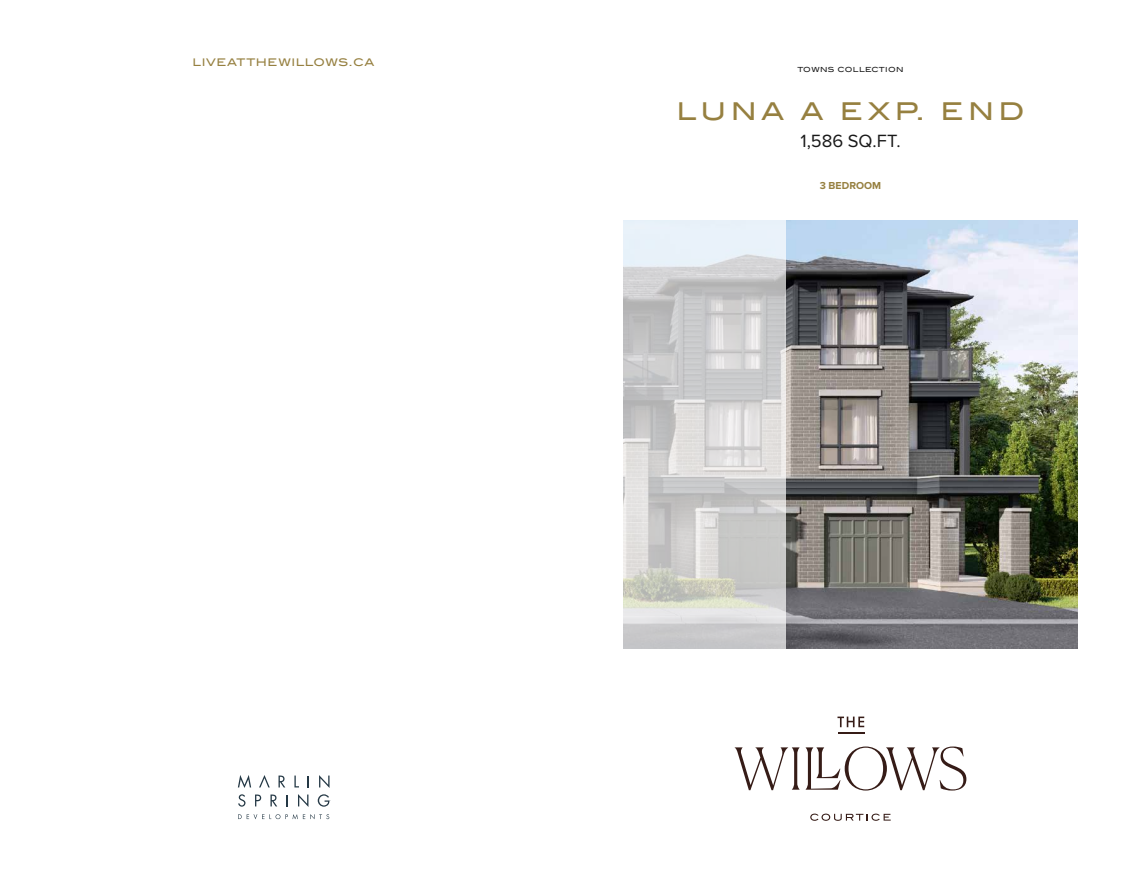
<style>
.page{position:relative;width:1134px;height:882px;background:#fff}
.page>*{position:absolute;margin:0;border:0;box-sizing:border-box;transform-origin:0 0}
.t1{font:500 24.5px "Blair ITC";letter-spacing:.18em;color:#968040}
.t2{font:18.38px "Proxima Nova";letter-spacing:-.005em;color:#191919}
.t3{font:500 10.5px "Blair ITC";letter-spacing:.05em;color:#968040}
.t4{font:700 10.5px "Proxima Nova";letter-spacing:.005em;color:#968040}
.t5{font:500 7px "Blair ITC";letter-spacing:.045em;color:#191919}
</style>
<div class="page">
<svg style="left:735px;top:747px;width:65px;height:43px"></svg>
<svg style="left:806px;top:747px;width:160px;height:44px"></svg>
<svg style="left:838px;top:717px;width:26px;height:10px"></svg>
<hr style="left:838px;top:732px;width:27px;height:2px;background:#361c17">
<svg style="left:810px;top:814px;width:81px;height:7px"></svg>
<svg style="left:238px;top:775px;width:13px;height:13px"></svg>
<svg style="left:259px;top:775px;width:11px;height:12px"></svg>
<svg style="left:279px;top:776px;width:6px;height:11px"></svg>
<svg style="left:294px;top:776px;width:5px;height:11px"></svg>
<svg style="left:271px;top:795px;width:6px;height:11px"></svg>
<svg style="left:298px;top:794px;width:10px;height:13px"></svg>
<svg style="left:238px;top:794px;width:8px;height:13px"></svg>
<svg style="left:255px;top:795px;width:6px;height:11px"></svg>
<svg style="left:319px;top:775px;width:11px;height:13px"></svg>
<svg style="left:318px;top:794px;width:11px;height:13px"></svg>
<svg style="left:238px;top:814px;width:91px;height:5px"></svg>
<img style="left:786px;top:220px;width:291px;height:429px">
<svg style="left:623px;top:220px;width:163px;height:429px;background:#d2d2d2"></svg>
<p class="t3" style="left:193px;top:56px;width:183px">LIVEATTHEWILLOWS.CA</p>
<p class="t5" style="left:797px;top:65px;width:108px">TOWNS COLLECTION</p>
<h1 class="t1" style="left:676px;top:96px;width:350px">LUNA A EXP. END</h1>
<h2 class="t2" style="left:800px;top:130px;width:102px">1,586 SQ.FT.</h2>
<p class="t4" style="left:820px;top:180px;width:63px">3 BEDROOM</p>
</div>
